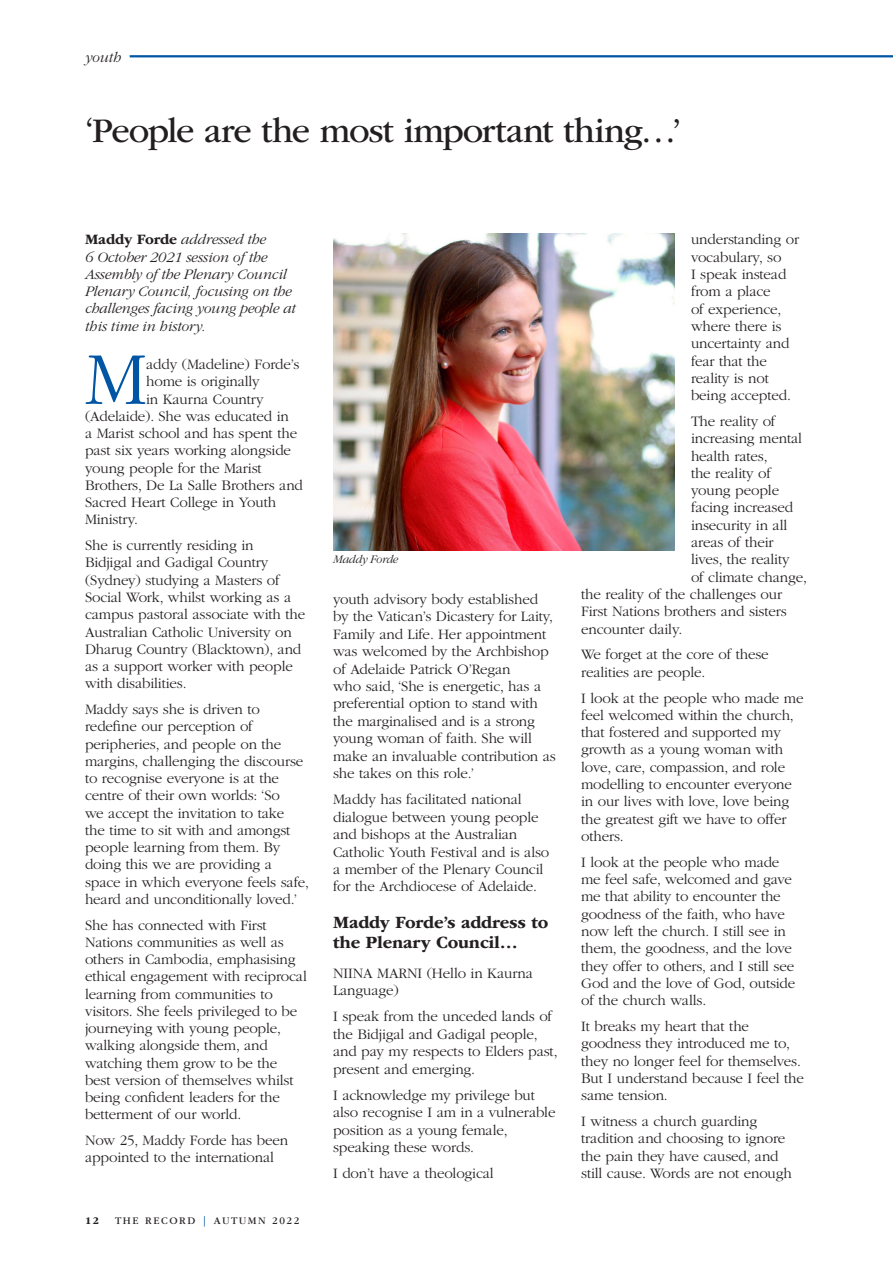
<style>
.page{position:relative;width:893px;height:1263px;background:#fff}
.page>*{position:absolute;margin:0;border:0;box-sizing:border-box;transform-origin:0 0}
.Body_-_drop_cap{font:300 77.4px "ITC Garamond Std";color:#0155a5}
.Heading{font:36px "ITC Garamond Std";letter-spacing:-.03em;color:#231f20}
.Subheading_small{font:700 18px/19.6px "ITC Garamond Std";letter-spacing:-.01em;color:#231f20}
.BODY{font:300 15px/17.2px "ITC Garamond Std";letter-spacing:-.01em;color:#231f20}
.Body_-_drop_cap-2{font:300 15px "ITC Garamond Std";letter-spacing:-.01em;color:#231f20}
.Intro_para_light_ita{font:italic 300 15px/17.2px "ITC Garamond Std";letter-spacing:-.01em;color:#231f20}
.Photo_caption{font:italic 300 12px "ITC Garamond Std";letter-spacing:-.02em;color:#231f20}
.t1{font:10.5px "ITC Garamond Std";letter-spacing:.15em;color:#231f20}
.t2{font:700 10.5px "ITC Garamond Std";color:#231f20}
.s1{font-weight:700;font-style:normal}
.s2{color:#0155a5}
</style>
<div class="page">
<hr style="left:130px;top:55px;width:763px;height:2px;background:#0155a5">
<img style="left:333px;top:234px;width:341px;height:316px">
<p class="Intro_para_light_ita" style="left:85px;top:48px;width:38px">youth</p>
<p class="Heading" style="left:85px;top:111px;width:598px">‘People are the most important thing…’</p>
<p class="Intro_para_light_ita" style="left:85px;top:231px;width:212px"><span class="s1">Maddy Forde</span> addressed the<br>6 October 2021 session of the<br>Assembly of the Plenary Council<br>Plenary Council, focusing on the challenges facing young people at this time in history.</p>
<p class="Body_-_drop_cap" style="left:85px;top:338px;width:63px">M</p>
<p class="Body_-_drop_cap-2" style="left:146px;top:356px;width:155px">addy (Madeline) Forde’s</p>
<p class="Body_-_drop_cap-2" style="left:146px;top:374px;width:115px">home is originally</p>
<p class="Body_-_drop_cap-2" style="left:146px;top:391px;width:119px">in Kaurna Country</p>
<p class="Body_-_drop_cap-2" style="left:85px;top:408px;width:205px">(Adelaide). She was educated in</p>
<p class="Body_-_drop_cap-2" style="left:85px;top:425px;width:214px">a Marist school and has spent the</p>
<p class="Body_-_drop_cap-2" style="left:85px;top:443px;width:208px">past six years working alongside</p>
<p class="Body_-_drop_cap-2" style="left:85px;top:460px;width:178px">young people for the Marist</p>
<p class="Body_-_drop_cap-2" style="left:85px;top:477px;width:219px">Brothers, De La Salle Brothers and</p>
<p class="Body_-_drop_cap-2" style="left:85px;top:494px;width:193px">Sacred Heart College in Youth</p>
<p class="Body_-_drop_cap-2" style="left:85px;top:512px;width:54px">Ministry.</p>
<p class="BODY" style="left:85px;top:537px;width:222px">She is currently residing in<br>Bidjigal and Gadigal Country (Sydney) studying a Masters of<br>Social Work, whilst working as a campus pastoral associate with the<br>Australian Catholic University on<br>Dharug Country (Blacktown), and as a support worker with people with disabilities.</p>
<p class="BODY" style="left:85px;top:701px;width:226px">Maddy says she is driven to redefine our perception of peripheries, and people on the margins, challenging the discourse to recognise everyone is at the centre of their own worlds: ‘So<br>we accept the invitation to take<br>the time to sit with and amongst people learning from them. By doing this we are providing a space in which everyone feels safe, heard and unconditionally loved.’</p>
<p class="BODY" style="left:85px;top:916px;width:223px">She has connected with First<br>Nations communities as well as others in Cambodia, emphasising ethical engagement with reciprocal learning from communities to visitors. She feels privileged to be journeying with young people, walking alongside them, and watching them grow to be the<br>best version of themselves whilst being confident leaders for the betterment of our world.</p>
<p class="BODY" style="left:85px;top:1132px;width:205px">Now 25, Maddy Forde has been appointed to the international</p>
<p class="t2" style="left:85px;top:1214px;width:16px">12</p>
<p class="t1" style="left:115px;top:1214px;width:186px">THE RECORD <span class="s2">|</span> AUTUMN 2022</p>
<p class="Photo_caption" style="left:333px;top:553px;width:67px">Maddy Forde</p>
<p class="BODY" style="left:333px;top:590px;width:224px">youth advisory body established by the Vatican’s Dicastery for Laity,<br>Family and Life. Her appointment was welcomed by the Archbishop of Adelaide Patrick O’Regan<br>who said, ‘She is energetic, has a preferential option to stand with the marginalised and is a strong young woman of faith. She will make an invaluable contribution as she takes on this role.’</p>
<p class="BODY" style="left:333px;top:791px;width:218px">Maddy has facilitated national dialogue between young people and bishops at the Australian<br>Catholic Youth Festival and is also a member of the Plenary Council for the Archdiocese of Adelaide.</p>
<p class="Subheading_small" style="left:333px;top:912px;width:217px">Maddy Forde’s address to the Plenary Council…</p>
<p class="BODY" style="left:333px;top:965px;width:201px">NIINA MARNI (Hello in Kaurna<br>Language)</p>
<p class="BODY" style="left:333px;top:1008px;width:226px">I speak from the unceded lands of the Bidjigal and Gadigal people, and pay my respects to Elders past, present and emerging.</p>
<p class="BODY" style="left:333px;top:1086px;width:224px">I acknowledge my privilege but also recognise I am in a vulnerable position as a young female, speaking these words.</p>
<p class="BODY" style="left:333px;top:1165px;width:162px">I don’t have a theological</p>
<p class="BODY" style="left:691px;top:231px;width:110px">understanding or vocabulary, so<br>I speak instead from a place<br>of experience, where there is uncertainty and fear that the reality is not being accepted.</p>
<p class="BODY" style="left:691px;top:413px;width:86px">The reality of</p>
<p class="BODY" style="left:691px;top:430px;width:112px">increasing mental</p>
<p class="BODY" style="left:691px;top:447px;width:78px">health rates,</p>
<p class="BODY" style="left:691px;top:465px;width:81px">the reality of</p>
<p class="BODY" style="left:691px;top:482px;width:90px">young people</p>
<p class="BODY" style="left:691px;top:499px;width:104px">facing increased</p>
<p class="BODY" style="left:691px;top:517px;width:98px">insecurity in all</p>
<p class="BODY" style="left:691px;top:534px;width:84px">areas of their</p>
<p class="BODY" style="left:691px;top:551px;width:100px">lives, the reality</p>
<p class="BODY" style="left:691px;top:569px;width:117px">of climate change,</p>
<p class="BODY" style="left:581px;top:586px;width:202px">the reality of the challenges our</p>
<p class="BODY" style="left:581px;top:603px;width:207px">First Nations brothers and sisters</p>
<p class="BODY" style="left:581px;top:620px;width:103px">encounter daily.</p>
<p class="BODY" style="left:581px;top:646px;width:189px">We forget at the core of these realities are people.</p>
<p class="BODY" style="left:581px;top:689px;width:224px">I look at the people who made me feel welcomed within the church, that fostered and supported my growth as a young woman with love, care, compassion, and role modelling to encounter everyone in our lives with love, love being the greatest gift we have to offer others.</p>
<p class="BODY" style="left:581px;top:854px;width:216px">I look at the people who made me feel safe, welcomed and gave me that ability to encounter the goodness of the faith, who have now left the church. I still see in them, the goodness, and the love they offer to others, and I still see<br>God and the love of God, outside of the church walls.</p>
<p class="BODY" style="left:581px;top:1018px;width:224px">It breaks my heart that the goodness they introduced me to, they no longer feel for themselves.<br>But I understand because I feel the same tension.</p>
<p class="BODY" style="left:581px;top:1113px;width:212px">I witness a church guarding tradition and choosing to ignore the pain they have caused, and still cause. Words are not enough</p>
</div>
